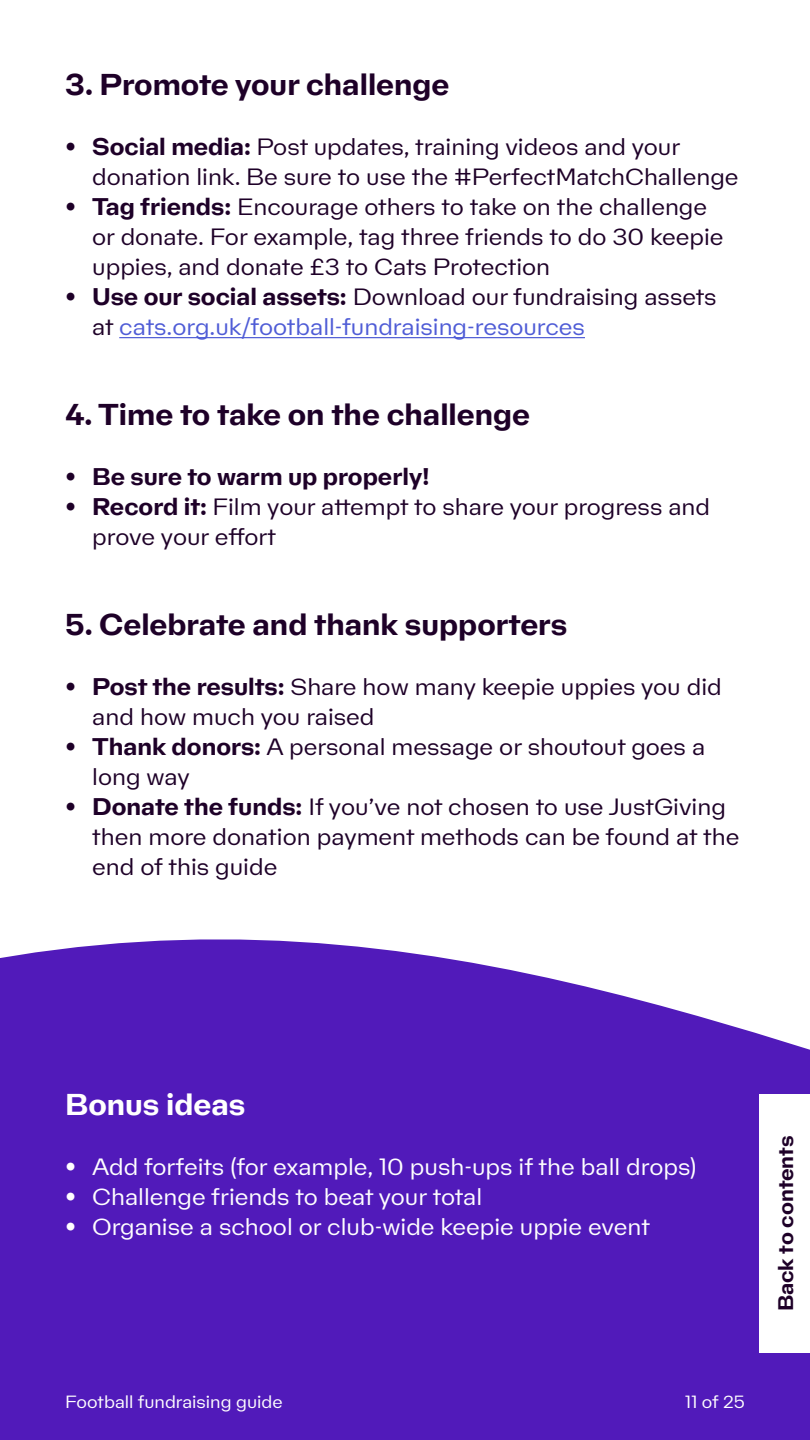
<style>
.page{position:relative;width:810px;height:1440px;background:#fff}
.page>*{position:absolute;margin:0;border:0;box-sizing:border-box;transform-origin:0 0}
.t1{font:30px "Na N Metrify C Std Bld";color:#1e0028}
.t2{font:30px "Na N Metrify C Std Bld";color:#fff}
.t3{font:300 24px/30px "Na N Metrify C Std";color:#1e0028}
.t4{font:300 24px "Na N Metrify C Std";color:#fff}
.t5{font:300 24px/30px "Na N Metrify C Std";color:#4f5cd6}
.t6{font:24px "Na N Metrify C Std Bld";color:#1e0028}
.t7{font:21px "Na N Metrify C Std Bld";letter-spacing:-.005em;color:#1e0028}
.t8{font:300 18px "Na N Metrify C Std";color:#fff}
.s1{font-family:"Na N Metrify C Std Bld";font-weight:400}
.s2{font-family:"Na N Metrify C Std Bld";font-weight:400;color:#1e0028}
.s3{color:#1e0028}
</style>
<div class="page">
<div style="left:0;top:939px;width:810px;height:501px;background:#511aba"></div>
<div style="left:760px;top:1094px;width:50px;height:259px;background:#fff"></div>
<hr style="left:119px;top:337px;width:466px;height:1px;background:#4f5cd6">
<p class="t1" style="left:65px;top:61px;width:386px">3. Promote your challenge</p>
<p class="t3" style="left:92px;top:132px;width:648px;text-indent:-27px"><span class="s1">• Social media:</span> Post updates, training videos and your donation link. Be sure to use the #PerfectMatchChallenge</p>
<p class="t3" style="left:92px;top:192px;width:633px;text-indent:-27px"><span class="s1">• Tag friends:</span> Encourage others to take on the challenge or donate. For example, tag three friends to do 30 keepie uppies, and donate £3 to Cats Protection</p>
<p class="t5" style="left:92px;top:282px;width:626px;text-indent:-27px"><span class="s2">• Use our social assets:</span> <span class="s3">Download our fundraising assets at</span> cats.org.uk/football-fundraising-resources</p>
<p class="t1" style="left:65px;top:391px;width:466px">4. Time to take on the challenge</p>
<p class="t6" style="left:65px;top:458px;width:366px">• Be sure to warm up properly!</p>
<p class="t3" style="left:92px;top:492px;width:619px;text-indent:-27px"><span class="s1">• Record it:</span> Film your attempt to share your progress and prove your effort</p>
<p class="t1" style="left:65px;top:601px;width:503px">5. Celebrate and thank supporters</p>
<p class="t3" style="left:92px;top:672px;width:631px;text-indent:-27px"><span class="s1">• Post the results:</span> Share how many keepie uppies you did and how much you raised</p>
<p class="t3" style="left:92px;top:732px;width:614px;text-indent:-27px"><span class="s1">• Thank donors:</span> A personal message or shoutout goes a long way</p>
<p class="t3" style="left:92px;top:792px;width:649px;text-indent:-27px"><span class="s1">• Donate the funds:</span> If you’ve not chosen to use JustGiving then more donation payment methods can be found at the end of this guide</p>
<p class="t2" style="left:65px;top:1081px;width:182px">Bonus ideas</p>
<p class="t4" style="left:65px;top:1149px;width:633px"><span class="s1">•</span> Add forfeits (for example, 10 push-ups if the ball drops)</p>
<p class="t4" style="left:65px;top:1179px;width:418px"><span class="s1">•</span> Challenge friends to beat your total</p>
<p class="t4" style="left:65px;top:1209px;width:586px"><span class="s1">•</span> Organise a school or club-wide keepie uppie event</p>
<p class="t8" style="left:65px;top:1388px;width:219px">Football fundraising guide</p>
<p class="t8" style="left:685px;top:1388px;width:61px">11 of 25</p>
<p class="t7" style="left:769px;top:1311px;width:177px;rotate:-90deg">Back to contents</p>
</div>
